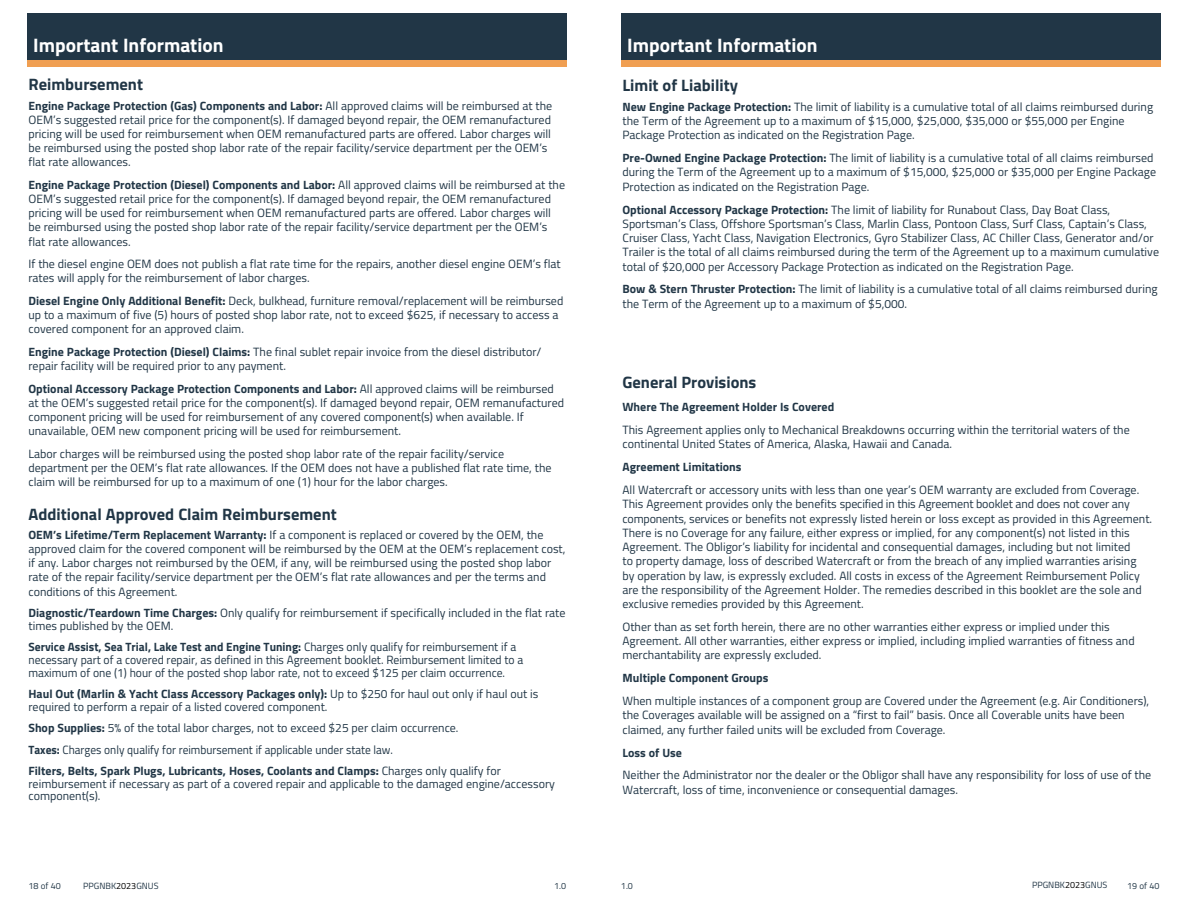
<style>
.page{position:relative;width:1188px;height:918px;background:#fff}
.page>*{position:absolute;margin:0;border:0;box-sizing:border-box;transform-origin:0 0}
.t1{font:700 19.5px "Cairo";color:#fff}
.t2{font:700 16.5px "Cairo";color:#213646}
.t3{font:12px/14.2px "Cairo";color:#213646}
.t4{font:700 12px "Cairo";color:#213646}
.t5{font:9px "Cairo";color:#213646}
.s1{font-weight:700}
.s2{color:#000}
</style>
<div class="page">
<div style="left:621px;top:53px;width:540px;height:14px;background:#f09f52"></div>
<div style="left:621px;top:14px;width:540px;height:46px;background:#213646"></div>
<div style="left:27px;top:53px;width:540px;height:14px;background:#f09f52"></div>
<div style="left:27px;top:14px;width:540px;height:46px;background:#213646"></div>
<h1 class="t1" style="left:33px;top:29px;width:192px">Important Information</h1>
<h2 class="t2" style="left:28px;top:71px;width:116px">Reimbursement</h2>
<p class="t3" style="left:28px;top:99px;width:525px"><span class="s1">Engine Package Protection (Gas) Components and Labor:</span> All approved claims will be reimbursed at the OEM’s suggested retail price for the component(s). If damaged beyond repair, the OEM remanufactured pricing will be used for reimbursement when OEM remanufactured parts are offered. Labor charges will be reimbursed using the posted shop labor rate of the repair facility/service department per the OEM’s flat rate allowances.</p>
<p class="t3" style="left:28px;top:178px;width:538px"><span class="s1">Engine Package Protection (Diesel) Components and Labor:</span> All approved claims will be reimbursed at the OEM’s suggested retail price for the component(s). If damaged beyond repair, the OEM remanufactured pricing will be used for reimbursement when OEM remanufactured parts are offered. Labor charges will be reimbursed using the posted shop labor rate of the repair facility/service department per the OEM’s flat rate allowances.</p>
<p class="t3" style="left:28px;top:257px;width:534px">If the diesel engine OEM does not publish a flat rate time for the repairs, another diesel engine OEM’s flat rates will apply for the reimbursement of labor charges.</p>
<p class="t3" style="left:28px;top:294px;width:536px"><span class="s1">Diesel Engine Only Additional Benefit:</span> Deck, bulkhead, furniture removal/replacement will be reimbursed up to a maximum of five (5) hours of posted shop labor rate, not to exceed $625, if necessary to access a covered component for an approved claim.</p>
<p class="t3" style="left:28px;top:345px;width:514px"><span class="s1">Engine Package Protection (Diesel) Claims:</span> The final sublet repair invoice from the diesel distributor/ repair facility will be required prior to any payment.</p>
<p class="t3" style="left:28px;top:382px;width:537px"><span class="s1">Optional Accessory Package Protection Components and Labor:</span> All approved claims will be reimbursed at the OEM’s suggested retail price for the component(s). If damaged beyond repair, OEM remanufactured component pricing will be used for reimbursement of any covered component(s) when available. If unavailable, OEM new component pricing will be used for reimbursement.</p>
<p class="t3" style="left:28px;top:447px;width:525px">Labor charges will be reimbursed using the posted shop labor rate of the repair facility/service department per the OEM’s flat rate allowances. If the OEM does not have a published flat rate time, the claim will be reimbursed for up to a maximum of one (1) hour for the labor charges.</p>
<h2 class="t2" style="left:28px;top:500px;width:310px">Additional Approved Claim Reimbursement</h2>
<p class="t3" style="left:28px;top:528px;width:539px"><span class="s1">OEM’s Lifetime/Term Replacement Warranty:</span> If a component is replaced or covered by the OEM, the approved claim for the covered component will be reimbursed by the OEM at the OEM’s replacement cost, if any. Labor charges not reimbursed by the OEM, if any, will be reimbursed using the posted shop labor rate of the repair facility/service department per the OEM’s flat rate allowances and per the terms and conditions of this Agreement.</p>
<p class="t3" style="left:28px;top:606px;width:539px;line-height:12.8px"><span class="s1">Diagnostic/Teardown Time Charges:</span> Only qualify for reimbursement if specifically included in the flat rate times published by the OEM.</p>
<p class="t3" style="left:28px;top:641px;width:496px;line-height:12.8px"><span class="s1">Service Assist, Sea Trial, Lake Test and Engine Tuning:</span> Charges only qualify for reimbursement if a necessary part of a covered repair, as defined in this Agreement booklet. Reimbursement limited to a maximum of one (1) hour of the posted shop labor rate, not to exceed $125 per claim occurrence.</p>
<p class="t3" style="left:28px;top:687px;width:511px;line-height:12.8px"><span class="s1">Haul Out (Marlin &amp; Yacht Class Accessory Packages only):</span> Up to $250 for haul out only if haul out is required to perform a repair of a listed covered component.</p>
<p class="t3" style="left:28px;top:717px;width:474px;line-height:21.5px"><span class="s1">Shop Supplies:</span> 5% of the total labor charges, not to exceed $25 per claim occurrence.<br><span class="s1">Taxes:</span> Charges only qualify for reimbursement if applicable under state law.<br><span class="s1">Filters, Belts, Spark Plugs, Lubricants, Hoses, Coolants and Clamps:</span> Charges only qualify for</p>
<p class="t3" style="left:28px;top:777px;width:528px;line-height:12.8px">reimbursement if necessary as part of a covered repair and applicable to the damaged engine/accessory component(s).</p>
<h1 class="t1" style="left:627px;top:29px;width:192px">Important Information</h1>
<h2 class="t2" style="left:622px;top:72px;width:117px">Limit of Liability</h2>
<p class="t3" style="left:622px;top:100px;width:532px"><span class="s1">New Engine Package Protection:</span> The limit of liability is a cumulative total of all claims reimbursed during the Term of the Agreement up to a maximum of $15,000, $25,000, $35,000 or $55,000 per Engine<br>Package Protection as indicated on the Registration Page.</p>
<p class="t3" style="left:622px;top:151px;width:535px"><span class="s1">Pre-Owned Engine Package Protection:</span> The limit of liability is a cumulative total of all claims reimbursed during the Term of the Agreement up to a maximum of $15,000, $25,000 or $35,000 per Engine Package<br>Protection as indicated on the Registration Page.</p>
<p class="t3" style="left:622px;top:202px;width:538px"><span class="s1">Optional Accessory Package Protection:</span> The limit of liability for Runabout Class, Day Boat Class, Sportsman’s Class, Offshore Sportsman’s Class, Marlin Class, Pontoon Class, Surf Class, Captain’s Class, Cruiser Class, Yacht Class, Navigation Electronics, Gyro Stabilizer Class, AC Chiller Class, Generator and/or Trailer is the total of all claims reimbursed during the term of the Agreement up to a maximum cumulative total of $20,000 per Accessory Package Protection as indicated on the Registration Page.</p>
<p class="t3" style="left:622px;top:282px;width:537px"><span class="s1">Bow &amp; Stern Thruster Protection:</span> The limit of liability is a cumulative total of all claims reimbursed during the Term of the Agreement up to a maximum of $5,000.</p>
<h2 class="t2" style="left:622px;top:369px;width:135px">General Provisions</h2>
<p class="t4" style="left:622px;top:397px;width:213px">Where The Agreement Holder Is Covered</p>
<p class="t3" style="left:622px;top:423px;width:509px">This Agreement applies only to Mechanical Breakdowns occurring within the territorial waters of the continental United States of America, Alaska, Hawaii and Canada.</p>
<p class="t4" style="left:622px;top:457px;width:121px">Agreement Limitations</p>
<p class="t3" style="left:622px;top:483px;width:531px">All Watercraft or accessory units with less than one year’s OEM warranty are excluded from Coverage.<br>This Agreement provides only the benefits specified in this Agreement booklet and does not cover any components, services or benefits not expressly listed herein or loss except as provided in this Agreement.<br>There is no Coverage for any failure, either express or implied, for any component(s) not listed in this Agreement. The Obligor’s liability for incidental and consequential damages, including but not limited<br>to property damage, loss of described Watercraft or from the breach of any implied warranties arising<br>by operation by law, is expressly excluded. All costs in excess of the Agreement Reimbursement Policy are the responsibility of the Agreement Holder. The remedies described in this booklet are the sole and exclusive remedies provided by this Agreement.</p>
<p class="t3" style="left:622px;top:620px;width:514px">Other than as set forth herein, there are no other warranties either express or implied under this<br>Agreement. All other warranties, either express or implied, including implied warranties of fitness and merchantability are expressly excluded.</p>
<p class="t4" style="left:622px;top:668px;width:147px">Multiple Component Groups</p>
<p class="t3" style="left:622px;top:694px;width:528px">When multiple instances of a component group are Covered under the Agreement (e.g. Air Conditioners), the Coverages available will be assigned on a “first to fail” basis. Once all Coverable units have been claimed, any further failed units will be excluded from Coverage.</p>
<p class="t4" style="left:622px;top:743px;width:61px">Loss of Use</p>
<p class="t3" style="left:622px;top:768px;width:530px">Neither the Administrator nor the dealer or the Obligor shall have any responsibility for loss of use of the<br>Watercraft, loss of time, inconvenience or consequential damages.</p>
<p class="t5" style="left:28px;top:879px;width:34px">18 of 40</p>
<p class="t5" style="left:83px;top:879px;width:77px">PPGNBK<span class="s2">2023</span>GNUS</p>
<p class="t5" style="left:554px;top:879px;width:14px">1.0</p>
<p class="t5" style="left:621px;top:879px;width:14px">1.0</p>
<p class="t5" style="left:1032px;top:879px;width:77px">PPGNBK<span class="s2">2023</span>GNUS</p>
<p class="t5" style="left:1127px;top:879px;width:34px">19 of 40</p>
</div>
